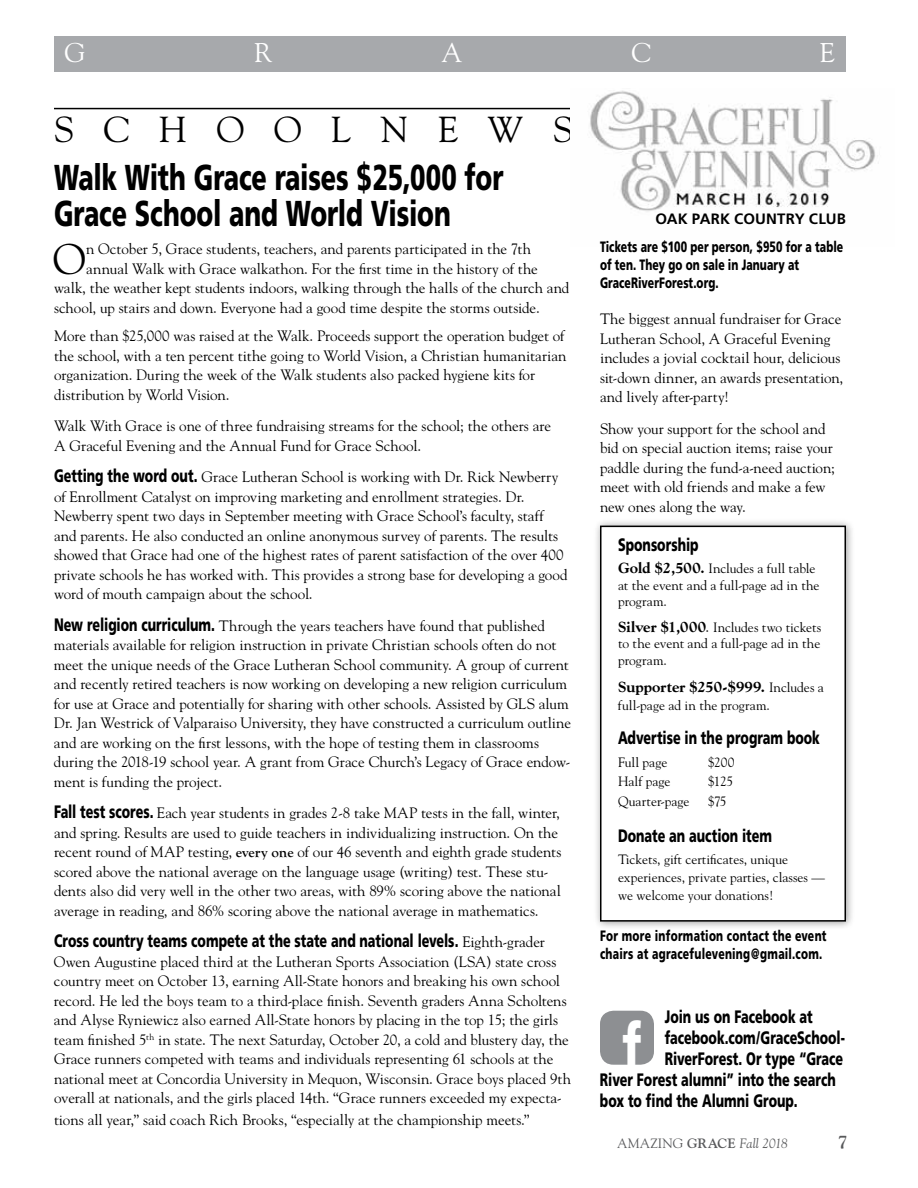
<style>
.page{position:relative;width:918px;height:1188px;background:#fff}
.page>*{position:absolute;margin:0;border:0;box-sizing:border-box;transform-origin:0 0}
.t1{font:900 61.5px "Frutiger";color:#fff;scale:.7 1}
.t2{font:42.75px "Goudy Std";color:#000}
.t3{font:900 36px/36px "Frutiger";letter-spacing:-.01em;color:#000;scale:.7 1}
.t4{font:36px "Goudy Std";color:#000}
.t5{font:27px "Goudy Std";color:#fff}
.t6{font:900 18px "Frutiger";color:#000;scale:.7 1}
.t7{font:700 18px "Goudy";color:#58595b}
.t8{font:15px/19.5px "Goudy Std";color:#000}
.t9{font:900 15px/18px "Frutiger";letter-spacing:.01em;color:#000;scale:.7 1}
.t10{font:800 15px "Goudy";letter-spacing:.005em;color:#000}
.t11{font:700 15px "Frutiger";letter-spacing:.01em;color:#000}
.t12{font:13.5px/16.5px "Goudy Std";color:#000}
.t13{font:italic 13.5px "Goudy";letter-spacing:-.02em;color:#58595b}
.s1{font-family:"Frutiger";font-weight:900;font-size:18px}
.s2{font-family:"Goudy Old Style T";font-weight:700}
.s3{font-family:"Goudy Std";font-weight:400;font-size:15px}
.s4{font-family:"Goudy";font-weight:800;font-size:15px}
.s5{font-size:15px}
.s6{font-family:"Goudy Std";font-weight:400;font-size:13.5px}
.s7{font-family:"Goudy Std";font-style:normal}
.s8{font-weight:700;font-style:normal}
</style>
<div class="page">
<div style="left:54px;top:36px;width:792px;height:36px;background:#a7a9ac"></div>
<div style="left:600px;top:1011px;width:54px;height:54px;background:#8d8f92;border-radius:14px"></div>
<hr style="left:54px;top:108px;width:519px;height:1px;background:#000">
<div style="left:593px;top:518px;width:262px;height:413px;background:#000;opacity:.39"></div>
<div style="left:601px;top:526px;width:244px;height:395px;background:#fff"></div>
<div style="left:600px;top:526px;width:246px;height:396px;border:2px solid #000"></div>
<img style="left:571px;top:90px;width:305px;height:122px">
<h3 class="t5" style="left:64px;top:36px;width:23px">G</h3>
<h3 class="t5" style="left:254px;top:36px;width:20px">R</h3>
<h3 class="t5" style="left:441px;top:36px;width:23px">A</h3>
<h3 class="t5" style="left:631px;top:36px;width:21px">C</h3>
<h3 class="t5" style="left:820px;top:36px;width:17px">E</h3>
<h3 class="t4" style="left:54px;top:108px;width:521px">S C H O O L N E W S</h3>
<h3 class="t3" style="left:54px;top:159px;width:644px">Walk With Grace raises $25,000 for<br>Grace School and World Vision</h3>
<h2 class="t2" style="left:53px;top:232px;width:35px">O</h2>
<p class="t8" style="left:86px;top:239px;width:447px">n October 5, Grace students, teachers, and parents participated in the 7th</p>
<p class="t8" style="left:86px;top:258px;width:453px">annual Walk with Grace walkathon. For the first time in the history of the</p>
<p class="t8" style="left:54px;top:278px;width:517px">walk, the weather kept students indoors, walking through the halls of the church and</p>
<p class="t8" style="left:54px;top:297px;width:487px">school, up stairs and down. Everyone had a good time despite the storms outside.</p>
<p class="t8" style="left:54px;top:326px;width:514px">More than $25,000 was raised at the Walk. Proceeds support the operation budget of the school, with a ten percent tithe going to World Vision, a Christian humanitarian organization. During the week of the Walk students also packed hygiene kits for distribution by World Vision.</p>
<p class="t8" style="left:54px;top:416px;width:499px">Walk With Grace is one of three fundraising streams for the school; the others are<br>A Graceful Evening and the Annual Fund for Grace School.</p>
<p class="t8" style="left:54px;top:467px;width:515px"><span class="s1">Getting the word out.</span> Grace Lutheran School is working with Dr. Rick Newberry of Enrollment Catalyst on improving marketing and enrollment strategies. Dr.<br>Newberry spent two days in September meeting with Grace School’s faculty, staff and parents. He also conducted an online anonymous survey of parents. The results showed that Grace had one of the highest rates of parent satisfaction of the over 400 private schools he has worked with. This provides a strong base for developing a good word of mouth campaign about the school.</p>
<p class="t8" style="left:54px;top:615px;width:519px"><span class="s1">New religion curriculum.</span> Through the years teachers have found that published materials available for religion instruction in private Christian schools often do not meet the unique needs of the Grace Lutheran School community. A group of current and recently retired teachers is now working on developing a new religion curriculum for use at Grace and potentially for sharing with other schools. Assisted by GLS alum Dr. Jan Westrick of Valparaiso University, they have constructed a curriculum outline and are working on the first lessons, with the hope of testing them in classrooms during the 2018-19 school year. A grant from Grace Church’s Legacy of Grace endow&shy;ment is funding the project.</p>
<p class="t8" style="left:54px;top:803px;width:509px"><span class="s1">Fall test scores.</span> Each year students in grades 2-8 take MAP tests in the fall, winter, and spring. Results are used to guide teachers in individualizing instruction. On the recent round of MAP testing, <span class="s2">every one</span> of our 46 seventh and eighth grade students scored above the national average on the language usage (writing) test. These stu&shy;dents also did very well in the other two areas, with 89% scoring above the national average in reading, and 86% scoring above the national average in mathematics.</p>
<p class="t6" style="left:54px;top:930px;width:703px">Cross country teams compete at the state and national levels. <span class="s3">Eighth-grader</span></p>
<p class="t8" style="left:54px;top:951px;width:519px">Owen Augustine placed third at the Lutheran Sports Association (LSA) state cross country meet on October 13, earning All-State honors and breaking his own school record. He led the boys team to a third-place finish. Seventh graders Anna Scholtens and Alyse Ryniewicz also earned All-State honors by placing in the top 15; the girls team finished 5<sup>th</sup> in state. The next Saturday, October 20, a cold and blustery day, the Grace runners competed with teams and individuals representing 61 schools at the national meet at Concordia University in Mequon, Wisconsin. Grace boys placed 9th overall at nationals, and the girls placed 14th. “Grace runners exceeded my expecta-</p>
<p class="t8" style="left:54px;top:1110px;width:477px">tions all year,” said coach Rich Brooks, “especially at the championship meets.”</p>
<p class="t11" style="left:655px;top:210px;width:192px">OAK PARK COUNTRY CLUB</p>
<p class="t9" style="left:600px;top:238px;width:349px">Tickets are $100 per person, $950 for a table of ten. They go on sale in January at<br>GraceRiverForest.org.</p>
<p class="t8" style="left:600px;top:309px;width:245px">The biggest annual fundraiser for Grace Lutheran School, A Graceful Evening includes a jovial cocktail hour, delicious sit-down dinner, an awards presentation, and lively after-party!</p>
<p class="t8" style="left:600px;top:419px;width:236px">Show your support for the school and bid on special auction items; raise your paddle during the fund-a-need auction; meet with old friends and make a few new ones along the way.</p>
<p class="t6" style="left:618px;top:533px;width:117px">Sponsorship</p>
<p class="t12" style="left:618px;top:560px;width:203px"><span class="s4">Gold $2,500.</span> Includes a full table at the event and a full-page ad in the program.</p>
<p class="t12" style="left:618px;top:619px;width:205px;text-align:justify"><span class="s4">Silver $1,000</span><span class="s5">.</span> Includes two tickets to the event and a full-page ad in the program.</p>
<p class="t10" style="left:618px;top:678px;width:207px">Supporter $250-$999. <span class="s6">Includes a</span></p>
<p class="t12" style="left:618px;top:697px;width:153px">full-page ad in the program.</p>
<p class="t6" style="left:618px;top:727px;width:290px">Advertise in the program book</p>
<p class="t12" style="left:618px;top:754px;width:51px">Full page</p>
<p class="t12" style="left:708px;top:754px;width:28px">$200</p>
<p class="t12" style="left:618px;top:773px;width:54px">Half page</p>
<p class="t12" style="left:708px;top:773px;width:27px">$125</p>
<p class="t12" style="left:618px;top:793px;width:73px">Quarter-page</p>
<p class="t12" style="left:708px;top:793px;width:20px">$75</p>
<p class="t6" style="left:618px;top:824px;width:222px">Donate an auction item</p>
<p class="t12" style="left:618px;top:850px;width:208px;line-height:18px">Tickets, gift certificates, unique experiences, private parties, classes — we welcome your donations!</p>
<p class="t9" style="left:600px;top:926px;width:325px">For more information contact the event chairs at agracefulevening@gmail.com.</p>
<p class="t6" style="left:665px;top:1006px;width:213px">Join us on Facebook at</p>
<p class="t6" style="left:665px;top:1027px;width:259px">facebook.com/GraceSchool-</p>
<p class="t6" style="left:665px;top:1048px;width:256px">RiverForest. Or type “Grace</p>
<p class="t6" style="left:600px;top:1069px;width:339px">River Forest alumni” into the search</p>
<p class="t6" style="left:600px;top:1090px;width:284px">box to find the Alumni Group.</p>
<h1 class="t1" style="left:622px;top:1008px;width:29px">f</h1>
<p class="t13" style="left:617px;top:1135px;width:172px"><span class="s7">AMAZING</span> <span class="s8">GRACE</span> Fall 2018</p>
<p class="t7" style="left:838px;top:1131px;width:12px">7</p>
</div>
